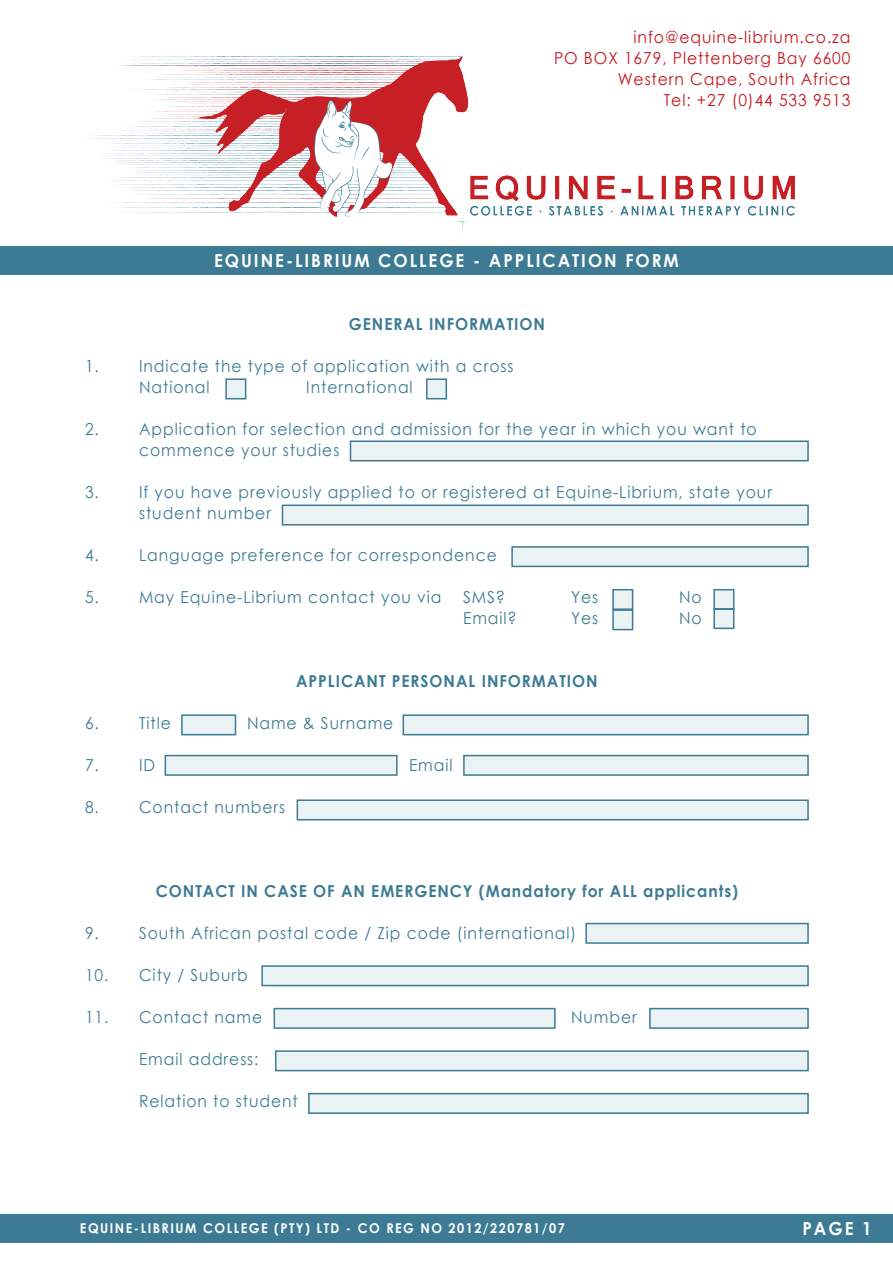
<style>
.page{position:relative;width:893px;height:1263px;background:#fff}
.page>*{position:absolute;margin:0;border:0;box-sizing:border-box;transform-origin:0 0}
.t1{font:700 18px "Century Gothic";letter-spacing:.115em;color:#fff;scale:.95 1}
.t2{font:16.5px/21px "Century Gothic";letter-spacing:.06em;color:#3c7b93;scale:.95 1}
.t3{font:700 16.5px "Century Gothic";letter-spacing:.06em;color:#3c7b93;scale:.95 1}
.t4{font:16.5px/21px "Century Gothic";letter-spacing:.06em;color:#c5171e;text-align:right;scale:.95 1}
.t5{font:700 13.5px "Century Gothic";letter-spacing:.115em;color:#fff;scale:.95 1}
</style>
<div class="page">
<img style="left:90px;top:57px;width:704px;height:175px">
<div style="left:0;top:246px;width:893px;height:29px;background:#3c7b93"></div>
<div style="left:0;top:1214px;width:893px;height:28px;background:#3c7b93"></div>
<div style="left:226px;top:379px;width:20px;height:20px;background:#ebf2f4"></div>
<div style="left:225px;top:378px;width:21px;height:21px;border:2px solid #3c7b93"></div>
<div style="left:427px;top:379px;width:19px;height:20px;background:#ebf2f4"></div>
<div style="left:426px;top:378px;width:21px;height:21px;border:2px solid #3c7b93"></div>
<div style="left:350px;top:441px;width:458px;height:20px;background:#ebf2f4"></div>
<div style="left:350px;top:440px;width:459px;height:21px;border:2px solid #3c7b93"></div>
<div style="left:282px;top:505px;width:526px;height:20px;background:#ebf2f4"></div>
<div style="left:282px;top:504px;width:527px;height:21px;border:2px solid #3c7b93"></div>
<div style="left:512px;top:547px;width:296px;height:19px;background:#ebf2f4"></div>
<div style="left:511px;top:546px;width:298px;height:21px;border:2px solid #3c7b93"></div>
<div style="left:613px;top:590px;width:20px;height:19px;background:#ebf2f4"></div>
<div style="left:612px;top:589px;width:21px;height:21px;border:2px solid #3c7b93"></div>
<div style="left:714px;top:590px;width:20px;height:19px;background:#ebf2f4"></div>
<div style="left:713px;top:589px;width:21px;height:21px;border:2px solid #3c7b93"></div>
<div style="left:613px;top:610px;width:20px;height:20px;background:#ebf2f4"></div>
<div style="left:612px;top:609px;width:21px;height:21px;border:2px solid #3c7b93"></div>
<div style="left:714px;top:609px;width:20px;height:19px;background:#ebf2f4"></div>
<div style="left:713px;top:608px;width:21px;height:21px;border:2px solid #3c7b93"></div>
<div style="left:182px;top:715px;width:53px;height:20px;background:#ebf2f4"></div>
<div style="left:181px;top:714px;width:55px;height:21px;border:2px solid #3c7b93"></div>
<div style="left:403px;top:715px;width:405px;height:20px;background:#ebf2f4"></div>
<div style="left:403px;top:714px;width:406px;height:21px;border:2px solid #3c7b93"></div>
<div style="left:165px;top:755px;width:232px;height:20px;background:#ebf2f4"></div>
<div style="left:165px;top:755px;width:233px;height:21px;border:2px solid #3c7b93"></div>
<div style="left:464px;top:755px;width:344px;height:20px;background:#ebf2f4"></div>
<div style="left:463px;top:755px;width:346px;height:21px;border:2px solid #3c7b93"></div>
<div style="left:297px;top:800px;width:511px;height:20px;background:#ebf2f4"></div>
<div style="left:297px;top:799px;width:512px;height:21px;border:2px solid #3c7b93"></div>
<div style="left:586px;top:923px;width:222px;height:20px;background:#ebf2f4"></div>
<div style="left:585px;top:923px;width:224px;height:21px;border:2px solid #3c7b93"></div>
<div style="left:262px;top:966px;width:546px;height:19px;background:#ebf2f4"></div>
<div style="left:261px;top:965px;width:548px;height:21px;border:2px solid #3c7b93"></div>
<div style="left:274px;top:1008px;width:281px;height:20px;background:#ebf2f4"></div>
<div style="left:274px;top:1008px;width:282px;height:21px;border:2px solid #3c7b93"></div>
<div style="left:650px;top:1008px;width:158px;height:20px;background:#ebf2f4"></div>
<div style="left:649px;top:1008px;width:160px;height:21px;border:2px solid #3c7b93"></div>
<div style="left:276px;top:1051px;width:532px;height:19px;background:#ebf2f4"></div>
<div style="left:275px;top:1050px;width:534px;height:21px;border:2px solid #3c7b93"></div>
<div style="left:309px;top:1094px;width:499px;height:19px;background:#ebf2f4"></div>
<div style="left:308px;top:1093px;width:501px;height:21px;border:2px solid #3c7b93"></div>
<p class="t4" style="left:554px;top:26px;width:313px">info@equine-librium.co.za<br>PO BOX 1679, Plettenberg Bay 6600<br>Western Cape, South Africa<br>Tel: +27 (0)44 533 9513</p>
<p class="t1" style="left:214px;top:247px;width:491px">EQUINE-LIBRIUM COLLEGE - APPLICATION FORM</p>
<p class="t3" style="left:349px;top:312px;width:208px">GENERAL INFORMATION</p>
<p class="t2" style="left:85px;top:355px;width:16px">1.</p>
<p class="t2" style="left:139px;top:355px;width:396px">Indicate the type of application with a cross<br>National</p>
<p class="t2" style="left:306px;top:376px;width:114px">International</p>
<p class="t2" style="left:85px;top:418px;width:16px">2.</p>
<p class="t2" style="left:139px;top:418px;width:652px">Application for selection and admission for the year in which you want to commence your studies</p>
<p class="t2" style="left:85px;top:481px;width:16px">3.</p>
<p class="t2" style="left:139px;top:481px;width:668px">If you have previously applied to or registered at Equine-Librium, state your student number</p>
<p class="t2" style="left:85px;top:544px;width:16px">4.</p>
<p class="t2" style="left:139px;top:544px;width:378px">Language preference for correspondence</p>
<p class="t2" style="left:85px;top:586px;width:16px">5.</p>
<p class="t2" style="left:139px;top:586px;width:320px">May Equine-Librium contact you via</p>
<p class="t2" style="left:463px;top:586px;width:46px">SMS?</p>
<p class="t2" style="left:571px;top:586px;width:30px">Yes</p>
<p class="t2" style="left:679px;top:586px;width:25px">No</p>
<p class="t2" style="left:463px;top:607px;width:58px">Email?</p>
<p class="t2" style="left:571px;top:607px;width:30px">Yes</p>
<p class="t2" style="left:679px;top:607px;width:25px">No</p>
<p class="t3" style="left:296px;top:669px;width:319px">APPLICANT PERSONAL INFORMATION</p>
<p class="t2" style="left:85px;top:712px;width:16px">6.</p>
<p class="t2" style="left:139px;top:712px;width:35px">Title</p>
<p class="t2" style="left:247px;top:712px;width:156px">Name &amp; Surname</p>
<p class="t2" style="left:85px;top:754px;width:16px">7.</p>
<p class="t2" style="left:139px;top:754px;width:18px">ID</p>
<p class="t2" style="left:409px;top:754px;width:47px">Email</p>
<p class="t2" style="left:85px;top:796px;width:16px">8.</p>
<p class="t2" style="left:139px;top:796px;width:155px">Contact numbers</p>
<p class="t3" style="left:156px;top:879px;width:614px">CONTACT IN CASE OF AN EMERGENCY (Mandatory for ALL applicants)</p>
<p class="t2" style="left:85px;top:922px;width:16px">9.</p>
<p class="t2" style="left:139px;top:922px;width:462px">South African postal code / Zip code (international)</p>
<p class="t2" style="left:85px;top:964px;width:173px">10. City / Suburb</p>
<p class="t2" style="left:85px;top:1006px;width:188px">11. Contact name</p>
<p class="t2" style="left:571px;top:1006px;width:71px">Number</p>
<p class="t2" style="left:139px;top:1048px;width:127px">Email address:</p>
<p class="t2" style="left:139px;top:1090px;width:169px">Relation to student</p>
<p class="t5" style="left:80px;top:1218px;width:512px">EQUINE-LIBRIUM COLLEGE (PTY) LTD - CO REG NO 2012/220781/07</p>
<p class="t1" style="left:802px;top:1214px;width:74px">PAGE 1</p>
</div>
